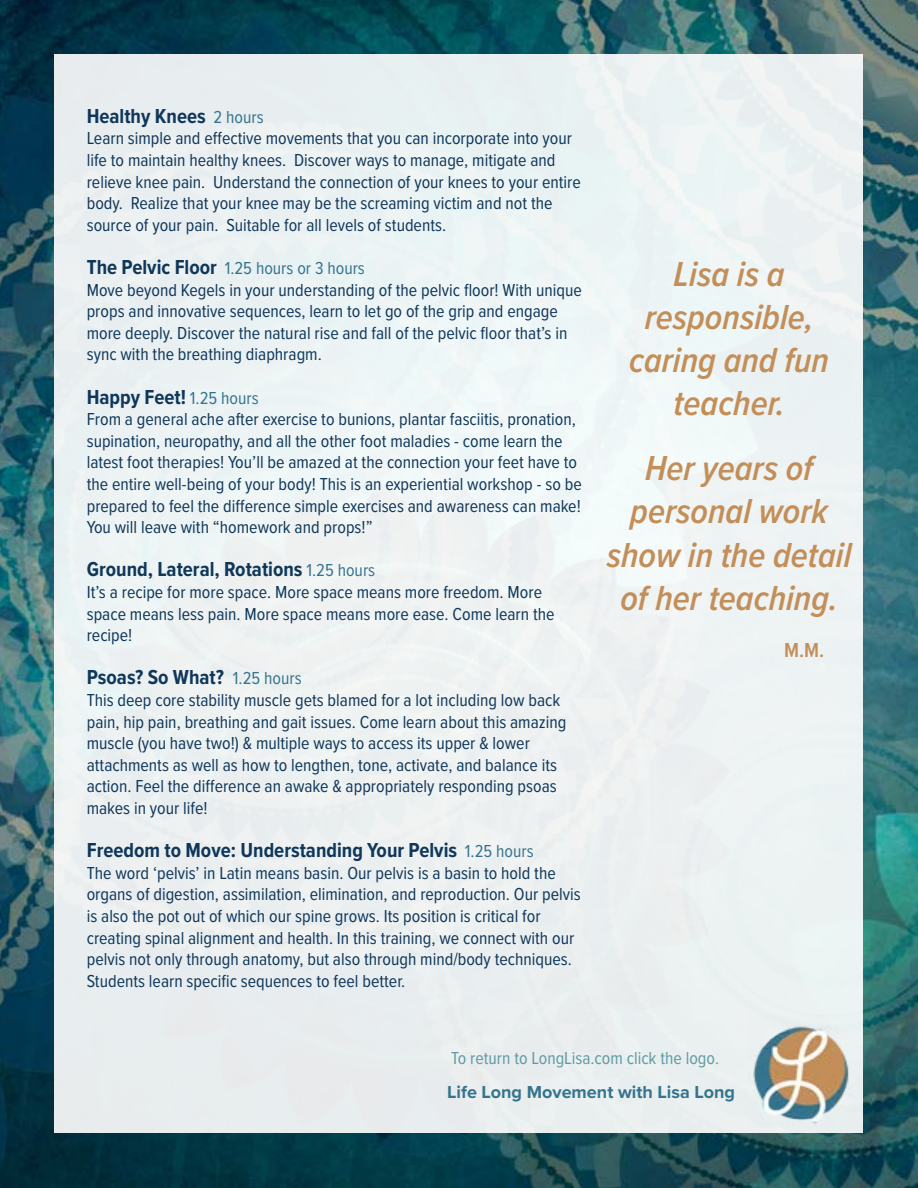
<style>
.page{position:relative;width:918px;height:1188px;background:#fff}
.page>*{position:absolute;margin:0;border:0;box-sizing:border-box;transform-origin:0 0}
.t1{font:italic 600 36px/43.2px "Proxima Nova Cond";color:#c38e58;text-align:center}
.t2{font:700 21px "Proxima Nova Cond";color:#0f375a}
.t3{font:600 21px "Proxima Nova Cond";color:#c38e58}
.t4{font:18px/21.6px "Proxima Nova Cond";color:#0f375a}
.t5{font:18px "Proxima Nova Cond";color:#5f9aa4}
.t6{font:700 18px "Proxima Nova";color:#35748e}
.s1{font-weight:400;font-size:18px;color:#35748e}
.s2{font-weight:700;font-size:21px}
.s3{color:#35748e}
</style>
<div class="page">
<img style="left:0;top:0;width:918px;height:1188px">
<div style="left:55px;top:55px;width:808px;height:1078px;background:#ecf2f2"></div>
<img style="left:753px;top:1026px;width:96px;height:99px">
<p class="t2" style="left:87px;top:103px;width:178px">Healthy Knees <span class="s1">2 hours</span></p>
<p class="t4" style="left:87px;top:128px;width:496px">Learn simple and effective movements that you can incorporate into your life to maintain healthy knees. Discover ways to manage, mitigate and relieve knee pain. Understand the connection of your knees to your entire body. Realize that your knee may be the screaming victim and not the source of your pain. Suitable for all levels of students.</p>
<p class="t4" style="left:87px;top:258px;width:497px"><span class="s2">The Pelvic Floor</span> <span class="s3">1.25 hours or 3 hours<br></span>Move beyond Kegels in your understanding of the pelvic floor! With unique props and innovative sequences, learn to let go of the grip and engage more deeply. Discover the natural rise and fall of the pelvic floor that’s in sync with the breathing diaphragm.</p>
<p class="t2" style="left:87px;top:384px;width:173px">Happy Feet! <span class="s1">1.25 hours</span></p>
<p class="t4" style="left:87px;top:409px;width:497px">From a general ache after exercise to bunions, plantar fasciitis, pronation, supination, neuropathy, and all the other foot maladies - come learn the latest foot therapies! You’ll be amazed at the connection your feet have to the entire well-being of your body! This is an experiential workshop - so be prepared to feel the difference simple exercises and awareness can make!<br>You will leave with “homework and props!”</p>
<p class="t2" style="left:87px;top:557px;width:290px">Ground, Lateral, Rotations <span class="s1">1.25 hours</span></p>
<p class="t4" style="left:87px;top:582px;width:469px">It’s a recipe for more space. More space means more freedom. More space means less pain. More space means more ease. Come learn the recipe!</p>
<p class="t2" style="left:87px;top:665px;width:216px">Psoas? So What? <span class="s1">1.25 hours</span></p>
<p class="t4" style="left:87px;top:690px;width:481px">This deep core stability muscle gets blamed for a lot including low back pain, hip pain, breathing and gait issues. Come learn about this amazing muscle (you have two!) &amp; multiple ways to access its upper &amp; lower attachments as well as how to lengthen, tone, activate, and balance its action. Feel the difference an awake &amp; appropriately responding psoas makes in your life!</p>
<p class="t2" style="left:87px;top:838px;width:448px">Freedom to Move: Understanding Your Pelvis <span class="s1">1.25 hours</span></p>
<p class="t4" style="left:87px;top:862px;width:496px">The word ‘pelvis’ in Latin means basin. Our pelvis is a basin to hold the organs of digestion, assimilation, elimination, and reproduction. Our pelvis is also the pot out of which our spine grows. Its position is critical for creating spinal alignment and health. In this training, we connect with our pelvis not only through anatomy, but also through mind/body techniques.<br>Students learn specific sequences to feel better.</p>
<h1 class="t1" style="left:629px;top:253px;width:201px">Lisa is a responsible, caring and fun teacher.</h1>
<h1 class="t1" style="left:607px;top:447px;width:246px">Her years of personal work show in the detail of her teaching.</h1>
<p class="t3" style="left:784px;top:637px;width:42px">M.M.</p>
<p class="t5" style="left:451px;top:1047px;width:269px">To return to LongLisa.com click the logo.</p>
<p class="t6" style="left:447px;top:1081px;width:289px">Life Long Movement with Lisa Long</p>
</div>
